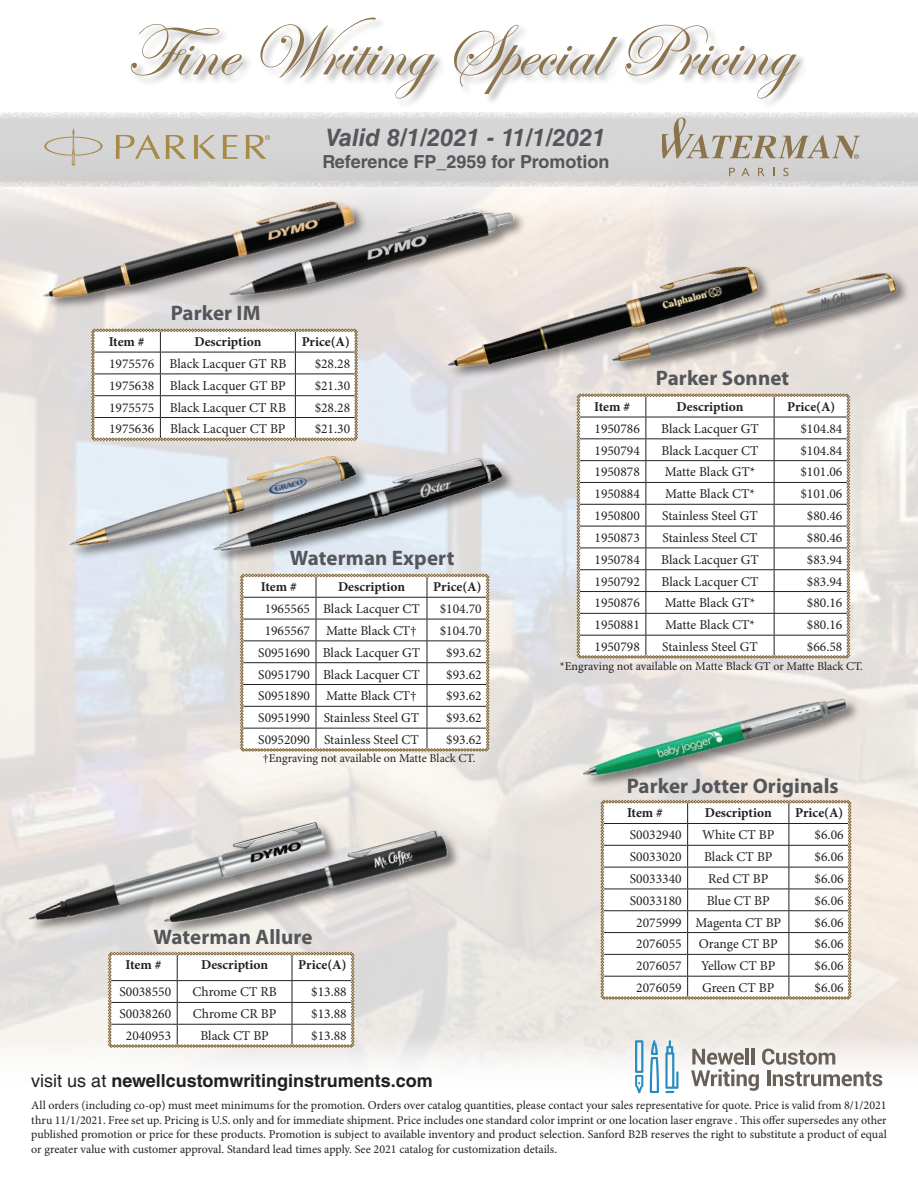
<style>
.page{position:relative;width:918px;height:1188px;background:#fff}
.page>*{position:absolute;margin:0;border:0;box-sizing:border-box;transform-origin:0 0}
.t1{font:74.85px "Edwardian Script ITC";color:#8b734b}
.t2{font:italic 700 24px "Helvetica LT Std";color:#54565a}
.t3{font:700 21px "Myriad Pro";letter-spacing:.005em;color:#54565a}
.t4{font:700 18px "Helvetica LT Std";color:#231f20}
.t5{font:700 18px "Helvetica LT Std";color:#54565a}
.t6{font:13.5px "Minion Pro";color:#231f20}
.t7{font:700 13.5px "Minion Pro";color:#231f20}
.t8{font:12px/14.4px "Minion Pro";letter-spacing:-.005em;color:#231f20;text-align:justify}
.s1{font-weight:400}
</style>
<div class="page">
<img style="left:0;top:187px;width:918px;height:907px">
<svg style="left:0;top:113px;width:918px;height:74px;background:#d5d5d6"></svg>
<svg style="left:44px;top:129px;width:59px;height:36px;background:#d0cdc8"></svg>
<svg style="left:116px;top:135px;width:44px;height:24px"></svg>
<svg style="left:166px;top:135px;width:20px;height:24px"></svg>
<svg style="left:223px;top:135px;width:15px;height:24px"></svg>
<svg style="left:194px;top:135px;width:22px;height:24px"></svg>
<svg style="left:246px;top:135px;width:24px;height:24px"></svg>
<div style="left:130px;top:17px;width:680px;height:93px;background:#231f20;opacity:.4"></div>
<hr style="left:746px;top:1048px;width:3px;height:16px;background:#696057">
<hr style="left:751px;top:1048px;width:3px;height:16px;background:#696057">
<svg style="left:691px;top:1049px;width:191px;height:42px"></svg>
<svg style="left:650px;top:1040px;width:9px;height:53px"></svg>
<svg style="left:665px;top:1040px;width:14px;height:53px"></svg>
<svg style="left:635px;top:1040px;width:8px;height:53px"></svg>
<svg style="left:783px;top:168px;width:6px;height:8px"></svg>
<svg style="left:729px;top:168px;width:6px;height:8px"></svg>
<svg style="left:741px;top:168px;width:9px;height:8px"></svg>
<svg style="left:758px;top:168px;width:7px;height:8px"></svg>
<svg style="left:663px;top:118px;width:197px;height:41px;background:#c5c0b9"></svg>
<svg style="left:601px;top:937px;width:250px;height:63px"></svg>
<svg style="left:108px;top:952px;width:246px;height:96px"></svg>
<div style="left:28px;top:200px;width:883px;height:737px;background:#231f20;opacity:.55"></div>
<img style="left:20px;top:181px;width:364px;height:145px">
<img style="left:208px;top:187px;width:327px;height:136px">
<img style="left:579px;top:687px;width:273px;height:104px">
<img style="left:417px;top:249px;width:360px;height:146px">
<img style="left:588px;top:254px;width:326px;height:136px">
<img style="left:19px;top:810px;width:335px;height:142px">
<img style="left:137px;top:812px;width:339px;height:143px">
<img style="left:391px;top:437px;width:145px;height:139px">
<img style="left:33px;top:430px;width:358px;height:152px">
<h1 class="t1" style="left:126px;top:10px;width:668px">Fine Writing Special Pricing</h1>
<h2 class="t2" style="left:326px;top:123px;width:282px">Valid 8/1/2021 - 11/1/2021</h2>
<h3 class="t3" style="left:171px;top:300px;width:91px">Parker IM</h3>
<h3 class="t5" style="left:322px;top:150px;width:289px">Reference FP_2959 for Promotion</h3>
<p class="t7" style="left:109px;top:332px;width:37px">Item #</p>
<p class="t7" style="left:194px;top:332px;width:69px">Description</p>
<p class="t7" style="left:302px;top:332px;width:50px">Price(A)</p>
<p class="t6" style="left:109px;top:355px;width:179px">1975576 Black Lacquer GT RB</p>
<p class="t6" style="left:315px;top:355px;width:37px">$28.28</p>
<p class="t6" style="left:109px;top:376px;width:178px">1975638 Black Lacquer GT BP</p>
<p class="t6" style="left:315px;top:376px;width:37px">$21.30</p>
<p class="t6" style="left:109px;top:398px;width:178px">1975575 Black Lacquer CT RB</p>
<p class="t6" style="left:315px;top:398px;width:37px">$28.28</p>
<p class="t6" style="left:109px;top:420px;width:178px">1975636 Black Lacquer CT BP</p>
<p class="t6" style="left:315px;top:420px;width:37px">$21.30</p>
<h3 class="t3" style="left:290px;top:544px;width:166px">Waterman Expert</h3>
<p class="t7" style="left:261px;top:577px;width:37px">Item #</p>
<p class="t7" style="left:338px;top:577px;width:69px">Description</p>
<p class="t7" style="left:433px;top:577px;width:50px">Price(A)</p>
<p class="t6" style="left:265px;top:600px;width:157px">1965565 Black Lacquer CT</p>
<p class="t6" style="left:440px;top:600px;width:43px">$104.70</p>
<p class="t6" style="left:265px;top:622px;width:154px">1965567 Matte Black CT†</p>
<p class="t6" style="left:440px;top:622px;width:43px">$104.70</p>
<p class="t6" style="left:258px;top:643px;width:163px">S0951690 Black Lacquer GT</p>
<p class="t6" style="left:446px;top:643px;width:37px">$93.62</p>
<p class="t6" style="left:258px;top:665px;width:163px">S0951790 Black Lacquer CT</p>
<p class="t6" style="left:446px;top:665px;width:37px">$93.62</p>
<p class="t6" style="left:258px;top:687px;width:160px">S0951890 Matte Black CT†</p>
<p class="t6" style="left:446px;top:687px;width:37px">$93.62</p>
<p class="t6" style="left:258px;top:709px;width:163px">S0951990 Stainless Steel GT</p>
<p class="t6" style="left:446px;top:709px;width:37px">$93.62</p>
<p class="t6" style="left:258px;top:731px;width:162px">S0952090 Stainless Steel CT</p>
<p class="t6" style="left:446px;top:731px;width:37px">$93.62</p>
<p class="t8" style="left:263px;top:751px;width:214px">†Engraving not available on Matte Black CT.</p>
<h3 class="t3" style="left:154px;top:923px;width:160px">Waterman Allure</h3>
<p class="t7" style="left:126px;top:956px;width:37px">Item #</p>
<p class="t7" style="left:201px;top:956px;width:69px">Description</p>
<p class="t7" style="left:298px;top:956px;width:50px">Price(A)</p>
<p class="t6" style="left:119px;top:983px;width:53px">S0038550</p>
<p class="t6" style="left:192px;top:983px;width:86px">Chrome CT RB</p>
<p class="t6" style="left:311px;top:983px;width:37px">$13.88</p>
<p class="t6" style="left:119px;top:1005px;width:53px">S0038260</p>
<p class="t6" style="left:193px;top:1005px;width:85px">Chrome CR BP</p>
<p class="t6" style="left:311px;top:1005px;width:37px">$13.88</p>
<p class="t6" style="left:126px;top:1027px;width:47px">2040953</p>
<p class="t6" style="left:200px;top:1027px;width:70px">Black CT BP</p>
<p class="t6" style="left:311px;top:1027px;width:37px">$13.88</p>
<h3 class="t4" style="left:31px;top:1070px;width:403px"><span class="s1">visit us at</span> newellcustomwritinginstruments.com</h3>
<h3 class="t3" style="left:656px;top:364px;width:135px">Parker Sonnet</h3>
<p class="t7" style="left:594px;top:397px;width:37px">Item #</p>
<p class="t7" style="left:677px;top:397px;width:69px">Description</p>
<p class="t7" style="left:787px;top:397px;width:50px">Price(A)</p>
<p class="t6" style="left:595px;top:419px;width:47px">1950786</p>
<p class="t6" style="left:661px;top:419px;width:99px">Black Lacquer GT</p>
<p class="t6" style="left:800px;top:419px;width:43px">$104.84</p>
<p class="t6" style="left:595px;top:441px;width:47px">1950794</p>
<p class="t6" style="left:662px;top:441px;width:98px">Black Lacquer CT</p>
<p class="t6" style="left:800px;top:441px;width:43px">$104.84</p>
<p class="t6" style="left:595px;top:463px;width:47px">1950878</p>
<p class="t6" style="left:665px;top:463px;width:92px">Matte Black GT*</p>
<p class="t6" style="left:800px;top:463px;width:43px">$101.06</p>
<p class="t6" style="left:595px;top:485px;width:47px">1950884</p>
<p class="t6" style="left:665px;top:485px;width:91px">Matte Black CT*</p>
<p class="t6" style="left:800px;top:485px;width:43px">$101.06</p>
<p class="t6" style="left:595px;top:507px;width:47px">1950800</p>
<p class="t6" style="left:662px;top:507px;width:97px">Stainless Steel GT</p>
<p class="t6" style="left:807px;top:507px;width:37px">$80.46</p>
<p class="t6" style="left:595px;top:529px;width:47px">1950873</p>
<p class="t6" style="left:663px;top:529px;width:96px">Stainless Steel CT</p>
<p class="t6" style="left:807px;top:529px;width:37px">$80.46</p>
<p class="t6" style="left:595px;top:550px;width:47px">1950784</p>
<p class="t6" style="left:661px;top:550px;width:99px">Black Lacquer GT</p>
<p class="t6" style="left:807px;top:550px;width:37px">$83.94</p>
<p class="t6" style="left:595px;top:572px;width:47px">1950792</p>
<p class="t6" style="left:662px;top:572px;width:98px">Black Lacquer CT</p>
<p class="t6" style="left:807px;top:572px;width:37px">$83.94</p>
<p class="t6" style="left:595px;top:594px;width:47px">1950876</p>
<p class="t6" style="left:665px;top:594px;width:92px">Matte Black GT*</p>
<p class="t6" style="left:807px;top:594px;width:37px">$80.16</p>
<p class="t6" style="left:595px;top:616px;width:47px">1950881</p>
<p class="t6" style="left:665px;top:616px;width:91px">Matte Black CT*</p>
<p class="t6" style="left:807px;top:616px;width:37px">$80.16</p>
<p class="t6" style="left:595px;top:638px;width:47px">1950798</p>
<p class="t6" style="left:662px;top:638px;width:97px">Stainless Steel GT</p>
<p class="t6" style="left:807px;top:638px;width:37px">$66.58</p>
<p class="t8" style="left:560px;top:659px;width:304px">*Engraving not available on Matte Black GT or Matte Black CT.</p>
<h3 class="t3" style="left:627px;top:772px;width:214px">Parker Jotter Originals</h3>
<p class="t7" style="left:627px;top:804px;width:37px">Item #</p>
<p class="t7" style="left:705px;top:804px;width:69px">Description</p>
<p class="t7" style="left:795px;top:804px;width:50px">Price(A)</p>
<p class="t6" style="left:630px;top:826px;width:53px">S0032940</p>
<p class="t6" style="left:702px;top:826px;width:74px">White CT BP</p>
<p class="t6" style="left:815px;top:826px;width:30px">$6.06</p>
<p class="t6" style="left:630px;top:848px;width:53px">S0033020</p>
<p class="t6" style="left:704px;top:848px;width:70px">Black CT BP</p>
<p class="t6" style="left:815px;top:848px;width:30px">$6.06</p>
<p class="t6" style="left:630px;top:870px;width:53px">S0033340</p>
<p class="t6" style="left:708px;top:870px;width:62px">Red CT BP</p>
<p class="t6" style="left:815px;top:870px;width:30px">$6.06</p>
<p class="t6" style="left:630px;top:891px;width:53px">S0033180</p>
<p class="t6" style="left:707px;top:891px;width:64px">Blue CT BP</p>
<p class="t6" style="left:815px;top:891px;width:30px">$6.06</p>
<p class="t6" style="left:636px;top:913px;width:146px">2075999 Magenta CT BP</p>
<p class="t6" style="left:815px;top:913px;width:30px">$6.06</p>
<p class="t6" style="left:636px;top:935px;width:47px">2076055</p>
<p class="t6" style="left:699px;top:935px;width:81px">Orange CT BP</p>
<p class="t6" style="left:815px;top:935px;width:30px">$6.06</p>
<p class="t6" style="left:636px;top:957px;width:47px">2076057</p>
<p class="t6" style="left:701px;top:957px;width:76px">Yellow CT BP</p>
<p class="t6" style="left:815px;top:957px;width:30px">$6.06</p>
<p class="t6" style="left:636px;top:979px;width:47px">2076059</p>
<p class="t6" style="left:702px;top:979px;width:74px">Green CT BP</p>
<p class="t6" style="left:815px;top:979px;width:30px">$6.06</p>
<p class="t8" style="left:31px;top:1099px;width:857px">All orders (including co-op) must meet minimums for the promotion. Orders over catalog quantities, please contact your sales representative for quote. Price is valid from 8/1/2021 thru 11/1/2021. Free set up. Pricing is U.S. only and for immediate shipment. Price includes one standard color imprint or one location laser engrave . This offer supersedes any other published promotion or price for these products. Promotion is subject to available inventory and product selection. Sanford B2B reserves the right to substitute a product of equal or greater value with customer approval. Standard lead times apply. See 2021 catalog for customization details.</p>
</div>
